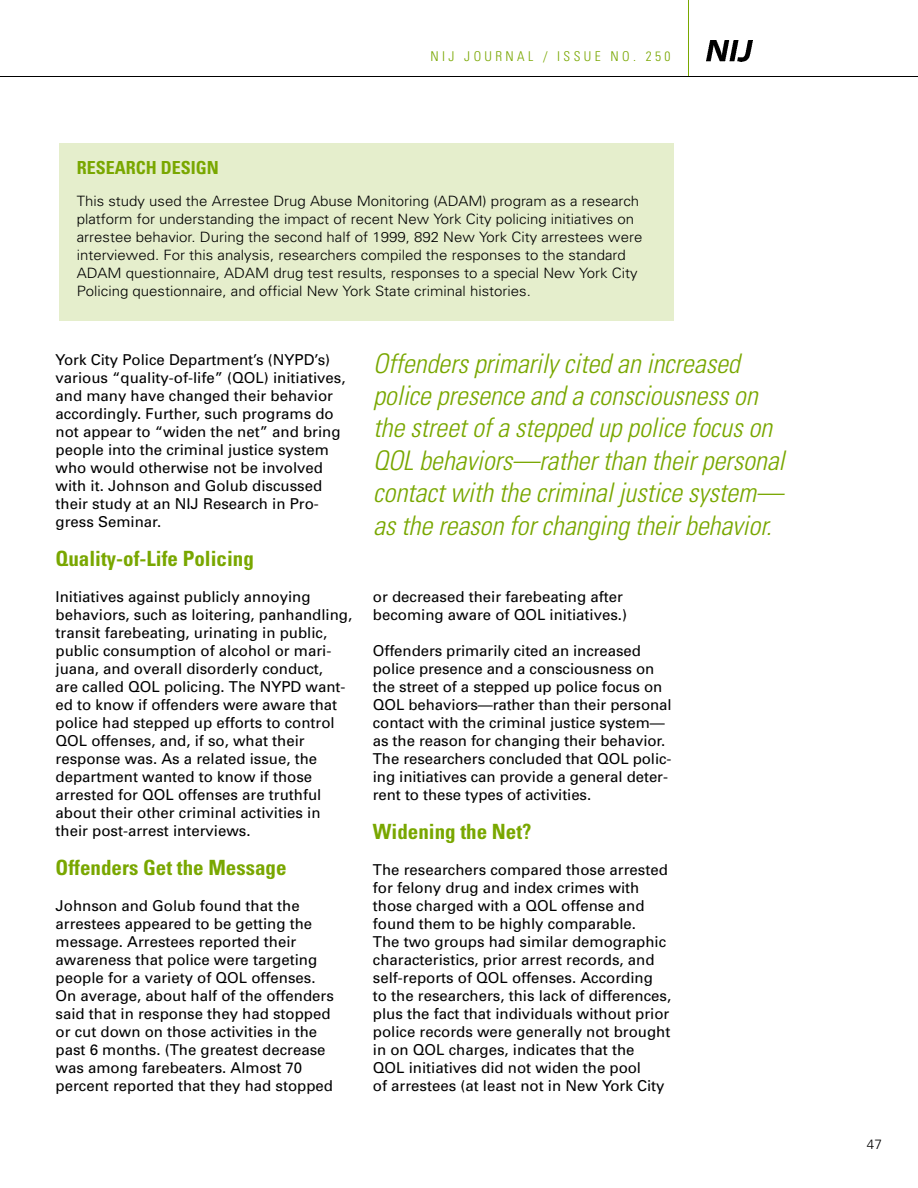
<style>
.page{position:relative;width:918px;height:1188px;background:#fff}
.page>*{position:absolute;margin:0;border:0;box-sizing:border-box;transform-origin:0 0}
.t1{font:italic 300 condensed 27px/32.4px "Univers";letter-spacing:-.005em;color:#79a700}
.t2{font:700 condensed 21px "Univers";color:#79a700}
.t3{font:700 condensed 18px "Univers";color:#79a700}
.t4{font:15px/18px "Univers";color:#000}
.t5{font:300 14.25px/18px "Univers";color:#000;scale:1.05 1}
.t6{font:300 condensed 13.5px "Univers";letter-spacing:.25em;color:#79a700}
.t7{font:300 13.5px "Univers";color:#000}
</style>
<div class="page">
<hr style="left:0;top:76px;width:918px;height:1px;background:#000">
<hr style="left:688px;top:0;width:1px;height:76px;background:#79a700">
<img style="left:707px;top:40px;width:45px;height:22px">
<div style="left:59px;top:143px;width:614px;height:178px;background:#e5eecc"></div>
<p class="t6" style="left:431px;top:51px;width:241px">NIJ JOURNAL / ISSUE NO. 250</p>
<p class="t3" style="left:77px;top:161px;width:144px">RESEARCH DESIGN</p>
<p class="t5" style="left:77px;top:193px;width:540px">This study used the Arrestee Drug Abuse Monitoring (ADAM) program as a research platform for understanding the impact of recent New York City policing initiatives on arrestee behavior. During the second half of 1999, 892 New York City arrestees were interviewed. For this analysis, researchers compiled the responses to the standard ADAM questionnaire, ADAM drug test results, responses to a special New York City Policing questionnaire, and official New York State criminal histories.</p>
<p class="t4" style="left:56px;top:352px;width:291px">York City Police Department’s (NYPD’s) various “quality-of-life” (QOL) initiatives, and many have changed their behavior accordingly. Further, such programs do not appear to “widen the net” and bring people into the criminal justice system who would otherwise not be involved with it. Johnson and Golub discussed their study at an NIJ Research in Pro&shy;gress Seminar.</p>
<h2 class="t2" style="left:56px;top:551px;width:200px">Quality-of-Life Policing</h2>
<p class="t4" style="left:56px;top:589px;width:298px">Initiatives against publicly annoying behaviors, such as loitering, panhandling, transit farebeating, urinating in public, public consumption of alcohol or mari&shy;juana, and overall disorderly conduct,<br>are called QOL policing. The NYPD want&shy;ed to know if offenders were aware that police had stepped up efforts to control QOL offenses, and, if so, what their response was. As a related issue, the department wanted to know if those arrested for QOL offenses are truthful about their other criminal activities in their post-arrest interviews.</p>
<h2 class="t2" style="left:56px;top:860px;width:232px">Offenders Get the Message</h2>
<p class="t4" style="left:56px;top:898px;width:280px">Johnson and Golub found that the arrestees appeared to be getting the message. Arrestees reported their awareness that police were targeting people for a variety of QOL offenses.<br>On average, about half of the offenders said that in response they had stopped or cut down on those activities in the past 6 months. (The greatest decrease was among farebeaters. Almost 70 percent reported that they had stopped</p>
<p class="t1" style="left:373px;top:350px;width:413px">Offenders primarily cited an increased police presence and a consciousness on the street of a stepped up police focus on QOL behaviors—rather than their personal contact with the criminal justice system— as the reason for changing their behavior.</p>
<p class="t4" style="left:373px;top:590px;width:256px">or decreased their farebeating after becoming aware of QOL initiatives.)</p>
<p class="t4" style="left:373px;top:644px;width:300px">Offenders primarily cited an increased police presence and a consciousness on the street of a stepped up police focus on QOL behaviors—rather than their personal contact with the criminal justice system— as the reason for changing their behavior.<br>The researchers concluded that QOL polic&shy;ing initiatives can provide a general deter&shy;rent to these types of activities.</p>
<h2 class="t2" style="left:373px;top:824px;width:160px">Widening the Net?</h2>
<p class="t4" style="left:373px;top:863px;width:300px">The researchers compared those arrested for felony drug and index crimes with those charged with a QOL offense and found them to be highly comparable.<br>The two groups had similar demographic characteristics, prior arrest records, and self-reports of QOL offenses. According<br>to the researchers, this lack of differences, plus the fact that individuals without prior police records were generally not brought in on QOL charges, indicates that the<br>QOL initiatives did not widen the pool<br>of arrestees (at least not in New York City</p>
<p class="t7" style="left:867px;top:1140px;width:17px">47</p>
</div>
